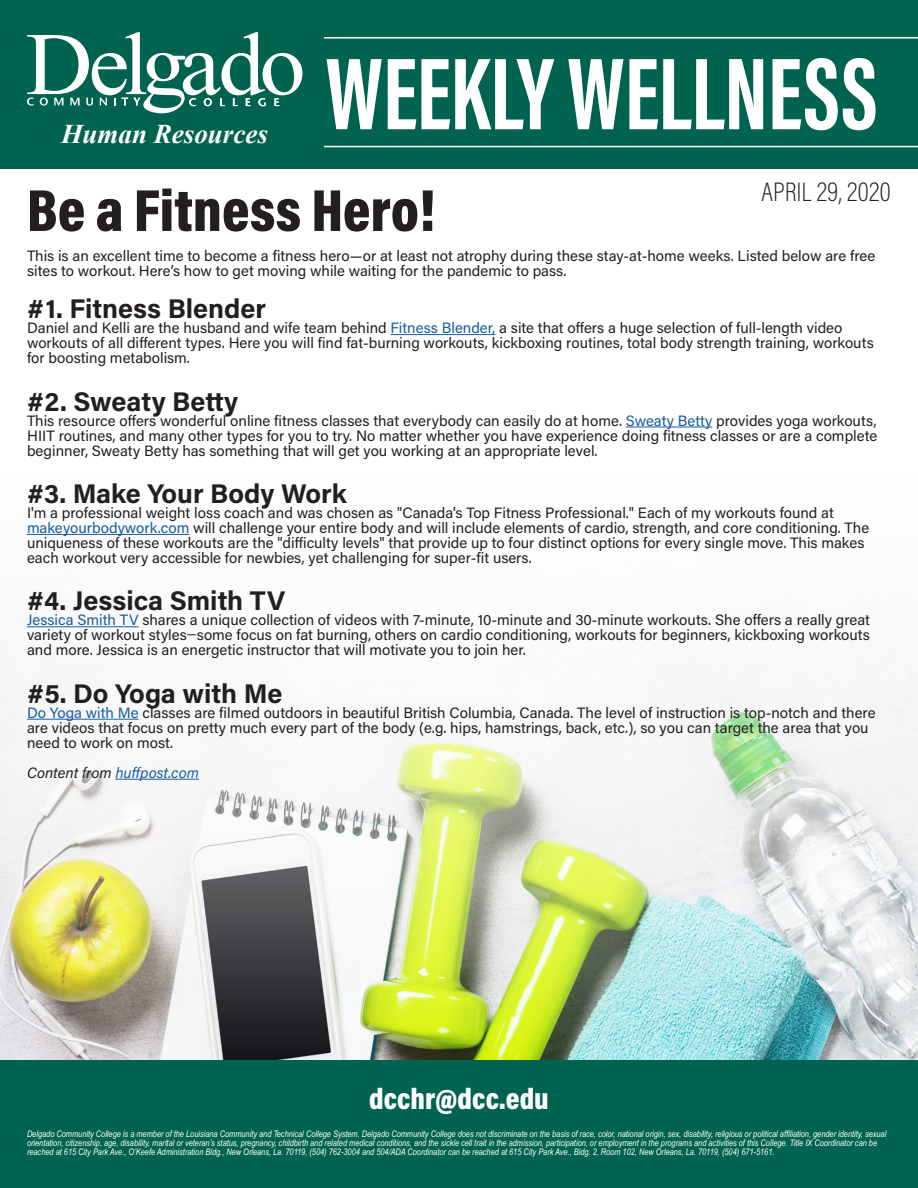
<style>
.page{position:relative;width:918px;height:1188px;background:#fff}
.page>*{position:absolute;margin:0;border:0;box-sizing:border-box;transform-origin:0 0}
.t1{font:700 105px "Acumin Pro Extra Cond";color:#fff}
.t2{font:900 60px "Acumin Pro Cond";color:#231f20}
.t3{font:900 30px "Acumin Pro Cond";color:#fff}
.t4{font:700 27px "Acumin Pro";color:#231f20}
.t5{font:italic 700 27px "Times New Roman";color:#fff}
.t6{font:200 27px "Acumin Pro Cond";color:#231f20}
.t7{font:15px/15px "Acumin Pro";color:#231f20}
.t8{font:italic 15px "Acumin Pro";color:#175d9e}
.t9{font:italic 9px/9px "Arial Narrow";color:#fff}
.s1{color:#175d9e}
.s2{font-family:"Acumin Pro Cond"}
.s3{color:#231f20}
</style>
<div class="page">
<img style="left:0;top:533px;width:918px;height:528px">
<div style="left:0;top:1061px;width:918px;height:127px;background:#006350"></div>
<div style="left:0;top:0;width:918px;height:169px;background:#006350"></div>
<svg style="left:27px;top:32px;width:276px;height:81px"></svg>
<hr style="left:324px;top:37px;width:594px;height:2px;background:#fff">
<hr style="left:324px;top:146px;width:594px;height:1px;background:#fff">
<hr style="left:391px;top:334px;width:104px;height:1px;background:#175d9e">
<hr style="left:626px;top:427px;width:86px;height:1px;background:#175d9e">
<hr style="left:27px;top:534px;width:162px;height:1px;background:#175d9e">
<hr style="left:27px;top:626px;width:112px;height:1px;background:#175d9e">
<hr style="left:27px;top:719px;width:112px;height:1px;background:#175d9e">
<hr style="left:115px;top:779px;width:84px;height:1px;background:#175d9e">
<p class="t5" style="left:62px;top:115px;width:208px">Human Resources</p>
<p class="t1" style="left:326px;top:29px;width:553px">WEEKLY WELLNESS</p>
<p class="t6" style="left:762px;top:174px;width:131px">APRIL 29, 2020</p>
<p class="t2" style="left:27px;top:171px;width:410px">Be a Fitness Hero!</p>
<p class="t7" style="left:27px;top:248px;width:850px">This is an excellent time to become a fitness hero—or at least not atrophy during these stay-at-home weeks. Listed below are free sites to workout. Here’s how to get moving while waiting for the pandemic to pass.</p>
<p class="t4" style="left:27px;top:290px;width:241px">#1. Fitness Blender</p>
<p class="t7" style="left:27px;top:320px;width:848px">Daniel and Kelli are the husband and wife team behind <span class="s1">Fitness Blender,</span> a site that offers a huge selection of full-length video workouts of all different types. Here you will find fat-burning workouts, kickboxing routines, total body strength training, workouts for boosting metabolism.</p>
<p class="t4" style="left:27px;top:382px;width:213px">#2. Sweaty Betty</p>
<p class="t7" style="left:27px;top:412px;width:852px;text-align:justify">This resource offers wonderful online fitness classes that everybody can easily do at home. <span class="s1">Sweaty Betty</span> provides yoga workouts, HIIT routines, and many other types for you to try. No matter whether you have experience doing fitness classes or are a complete beginner, Sweaty Betty has something that will get you working at an appropriate level.</p>
<p class="t4" style="left:27px;top:474px;width:321px">#3. Make Your Body Work</p>
<p class="t7" style="left:27px;top:505px;width:844px">I'm a professional weight loss coach and was chosen as "Canada's Top Fitness Professional." Each of my workouts found at <span class="s1">makeyourbodywork.com</span> will challenge your entire body and will include elements of cardio, strength, and core conditioning. The uniqueness of these workouts are the "difficulty levels" that provide up to four distinct options for every single move. This makes each workout very accessible for newbies, yet challenging for super-fit users.</p>
<p class="t4" style="left:27px;top:582px;width:260px">#4. Jessica Smith TV</p>
<p class="t7" style="left:27px;top:612px;width:845px;text-align:justify"><span class="s1">Jessica Smith TV</span> shares a unique collection of videos with 7-minute, 10-minute and 30-minute workouts. She offers a really great variety of workout styles<span class="s2">—</span>some focus on fat burning, others on cardio conditioning, workouts for beginners, kickboxing workouts and more. Jessica is an energetic instructor that will motivate you to join her.</p>
<p class="t4" style="left:27px;top:674px;width:257px">#5. Do Yoga with Me</p>
<p class="t7" style="left:27px;top:704px;width:850px"><span class="s1">Do Yoga with Me</span> classes are filmed outdoors in beautiful British Columbia, Canada. The level of instruction is top-notch and there are videos that focus on pretty much every part of the body (e.g. hips, hamstrings, back, etc.), so you can target the area that you need to work on most.</p>
<p class="t8" style="left:27px;top:762px;width:174px"><span class="s3">Content from</span> huffpost.com</p>
<p class="t3" style="left:369px;top:1079px;width:181px">dcchr@dcc.edu</p>
<p class="t9" style="left:27px;top:1130px;width:861px">Delgado Community College is a member of the Louisiana Community and Technical College System. Delgado Community College does not discriminate on the basis of race, color, national origin, sex, disability, religious or political affiliation, gender identity, sexual orientation, citizenship, age, disability, marital or veteran’s status, pregnancy, childbirth and related medical conditions, and the sickle cell trait in the admission, participation, or employment in the programs and activities of this College. Title IX Coordinator can be reached at 615 City Park Ave., O’Keefe Administration Bldg., New Orleans, La. 70119, (504) 762-3004 and 504/ADA Coordinator can be reached at 615 City Park Ave., Bldg. 2, Room 102, New Orleans, La. 70119, (504) 671-5161.</p>
</div>
